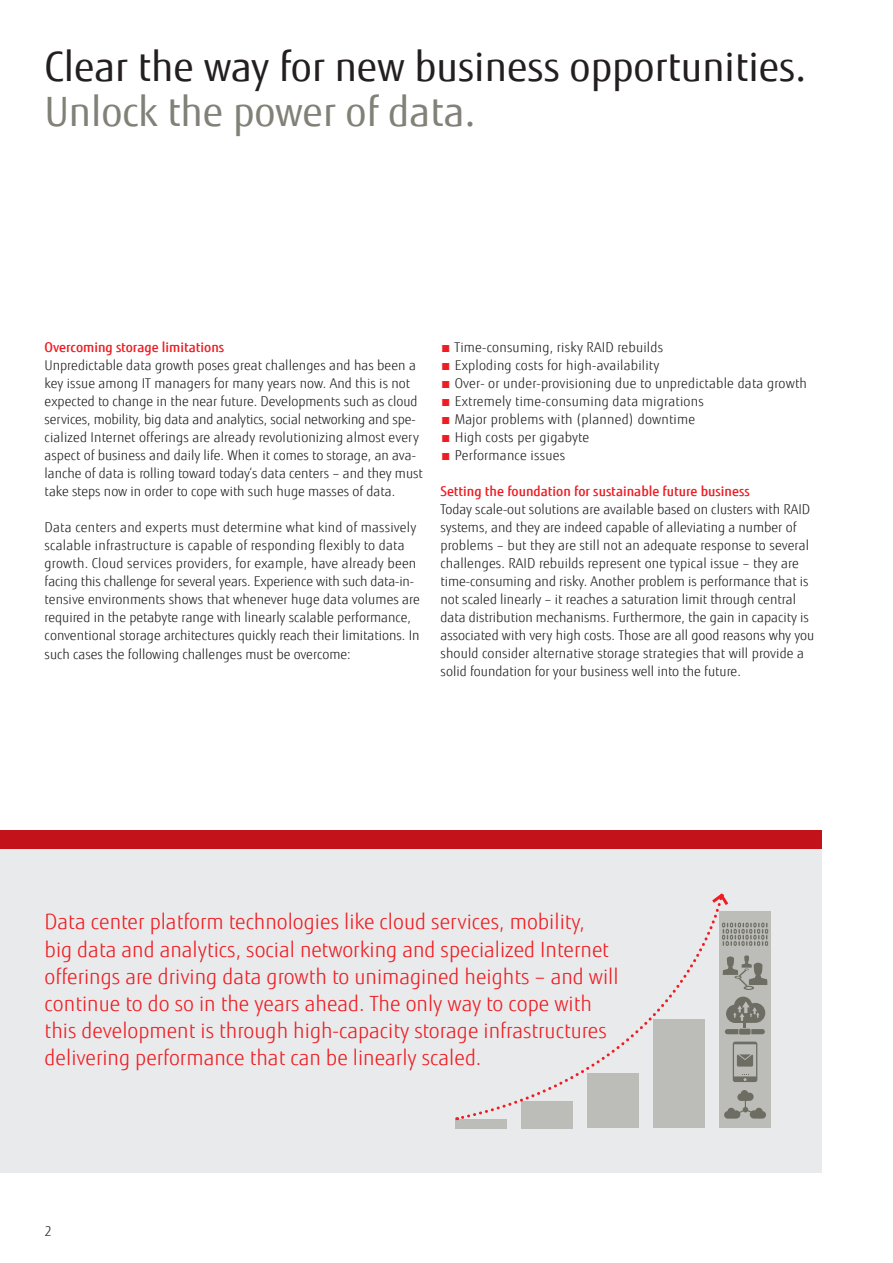
<style>
.page{position:relative;width:893px;height:1263px;background:#fff}
.page>*{position:absolute;margin:0;border:0;box-sizing:border-box;transform-origin:0 0}
.t1{font:40.5px "Fujitsu Sans";color:#231f20}
.t2{font:40.5px "Fujitsu Sans";color:#818178}
.t3{font:300 21px/27.2px "Fujitsu Sans";color:#ee1d23}
.t4{font:300 13.5px/18px "Fujitsu Sans";color:#231f20}
.t5{font:500 13.5px "Fujitsu Sans";color:#ee1d23}
.s1{color:#ee1d23}
</style>
<div class="page">
<div style="left:0;top:845px;width:821px;height:328px;background:#e9eaeb"></div>
<div style="left:0;top:830px;width:821px;height:18px;background:#c4121a"></div>
<div style="left:455px;top:1119px;width:51px;height:9px;background:#bcbdb8"></div>
<div style="left:521px;top:1101px;width:51px;height:27px;background:#bcbdb8"></div>
<div style="left:587px;top:1074px;width:51px;height:54px;background:#bcbdb8"></div>
<div style="left:653px;top:1020px;width:51px;height:108px;background:#bcbdb8"></div>
<div style="left:719px;top:911px;width:51px;height:217px;background:#bcbdb8"></div>
<svg style="left:724px;top:955px;width:43px;height:35px"></svg>
<svg style="left:733px;top:1041px;width:24px;height:41px"></svg>
<svg style="left:725px;top:997px;width:40px;height:37px"></svg>
<svg style="left:724px;top:923px;width:44px;height:23px"></svg>
<svg style="left:724px;top:1090px;width:42px;height:29px"></svg>
<svg style="left:459px;top:908px;width:265px;height:213px"></svg>
<svg style="left:712px;top:893px;width:17px;height:13px"></svg>
<h1 class="t1" style="left:45px;top:42px;width:763px">Clear the way for new business opportunities.</h1>
<h1 class="t2" style="left:45px;top:87px;width:432px">Unlock the power of data.</h1>
<p class="t5" style="left:45px;top:338px;width:181px">Overcoming storage limitations</p>
<p class="t4" style="left:45px;top:356px;width:380px">Unpredictable data growth poses great challenges and has been a key issue among IT managers for many years now. And this is not expected to change in the near future. Developments such as cloud services, mobility, big data and analytics, social networking and spe&shy;cialized Internet offerings are already revolutionizing almost every aspect of business and daily life. When it comes to storage, an ava&shy;lanche of data is rolling toward today‘s data centers – and they must take steps now in order to cope with such huge masses of data.</p>
<p class="t4" style="left:45px;top:518px;width:377px">Data centers and experts must determine what kind of massively scalable infrastructure is capable of responding flexibly to data growth. Cloud services providers, for example, have already been facing this challenge for several years. Experience with such data-in&shy;tensive environments shows that whenever huge data volumes are required in the petabyte range with linearly scalable performance, conventional storage architectures quickly reach their limitations. In such cases the following challenges must be overcome:</p>
<p class="t4" style="left:440px;top:338px;width:224px"><span class="s1">■</span> Time-consuming, risky RAID rebuilds</p>
<p class="t4" style="left:440px;top:356px;width:220px"><span class="s1">■</span> Exploding costs for high-availability</p>
<p class="t4" style="left:440px;top:374px;width:368px"><span class="s1">■</span> Over- or under-provisioning due to unpredictable data growth</p>
<p class="t4" style="left:440px;top:392px;width:265px"><span class="s1">■</span> Extremely time-consuming data migrations</p>
<p class="t4" style="left:440px;top:410px;width:256px"><span class="s1">■</span> Major problems with (planned) downtime</p>
<p class="t4" style="left:440px;top:428px;width:150px"><span class="s1">■</span> High costs per gigabyte</p>
<p class="t4" style="left:440px;top:446px;width:126px"><span class="s1">■</span> Performance issues</p>
<p class="t5" style="left:440px;top:483px;width:311px">Setting the foundation for sustainable future business</p>
<p class="t4" style="left:440px;top:500px;width:375px">Today scale-out solutions are available based on clusters with RAID systems, and they are indeed capable of alleviating a number of problems – but they are still not an adequate response to several challenges. RAID rebuilds represent one typical issue – they are time-consuming and risky. Another problem is performance that is not scaled linearly – it reaches a saturation limit through central data distribution mechanisms. Furthermore, the gain in capacity is associated with very high costs. Those are all good reasons why you should consider alternative storage strategies that will provide a solid foundation for your business well into the future.</p>
<p class="t3" style="left:45px;top:909px;width:575px">Data center platform technologies like cloud services, mobility,<br>big data and analytics, social networking and specialized Internet offerings are driving data growth to unimagined heights – and will continue to do so in the years ahead. The only way to cope with this development is through high-capacity storage infrastructures delivering performance that can be linearly scaled.</p>
<p class="t4" style="left:45px;top:1223px;width:9px">2</p>
</div>
